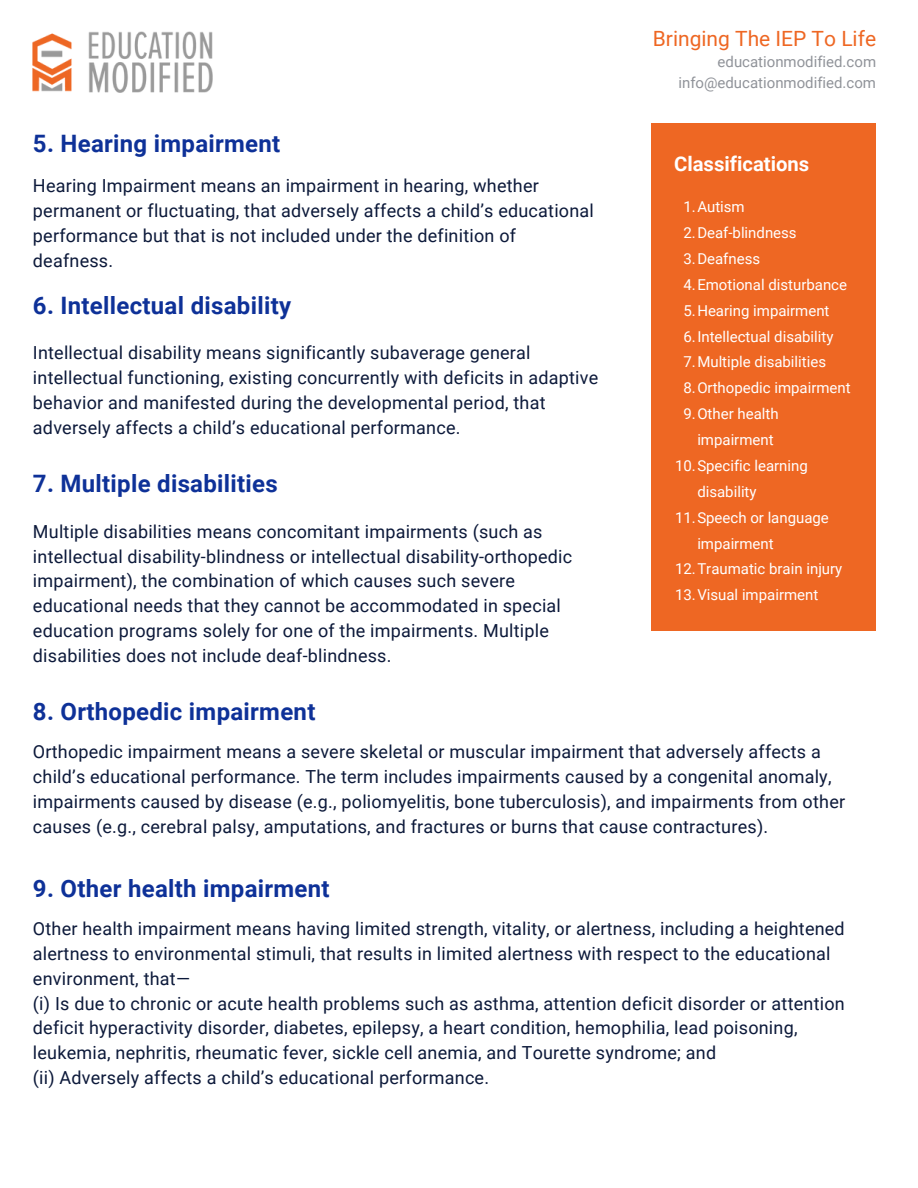
<style>
.page{position:relative;width:918px;height:1188px;background:#fff}
.page>*{position:absolute;margin:0;border:0;box-sizing:border-box;transform-origin:0 0}
.t1{font:700 24px "Roboto";letter-spacing:.01em;color:#0e3198}
.t2{font:21px "Roboto";color:#ee6723}
.t3{font:700 20.25px "Roboto";color:#fff}
.t4{font:18px/24.8px "Roboto";letter-spacing:.015em;color:#0c193a}
.t5{font:15px "Roboto";color:#fff}
.t6{font:15px/20.2px "Roboto";color:#909399;text-align:right}
</style>
<div class="page">
<img style="left:33px;top:32px;width:180px;height:60px">
<div style="left:651px;top:124px;width:225px;height:507px;background:#ee6723"></div>
<h1 class="t1" style="left:33px;top:129px;width:249px">5. Hearing impairment</h1>
<p class="t4" style="left:33px;top:174px;width:563px">Hearing Impairment means an impairment in hearing, whether permanent or fluctuating, that adversely affects a child’s educational performance but that is not included under the definition of deafness.</p>
<h1 class="t1" style="left:33px;top:291px;width:260px">6. Intellectual disability</h1>
<p class="t4" style="left:33px;top:341px;width:567px">Intellectual disability means significantly subaverage general intellectual functioning, existing concurrently with deficits in adaptive behavior and manifested during the developmental period, that adversely affects a child’s educational performance.</p>
<h1 class="t1" style="left:33px;top:469px;width:246px">7. Multiple disabilities</h1>
<p class="t4" style="left:33px;top:519px;width:541px">Multiple disabilities means concomitant impairments (such as intellectual disability-blindness or intellectual disability-orthopedic impairment), the combination of which causes such severe educational needs that they cannot be accommodated in special education programs solely for one of the impairments. Multiple disabilities does not include deaf-blindness.</p>
<p class="t2" style="left:653px;top:27px;width:225px">Bringing The IEP To Life</p>
<p class="t6" style="left:678px;top:52px;width:199px">educationmodified.com info@educationmodified.com</p>
<p class="t3" style="left:674px;top:152px;width:137px">Classifications</p>
<p class="t5" style="left:684px;top:198px;width:63px">1.Autism</p>
<p class="t5" style="left:684px;top:224px;width:115px">2.Deaf-blindness</p>
<p class="t5" style="left:684px;top:250px;width:78px">3.Deafness</p>
<p class="t5" style="left:684px;top:276px;width:165px">4.Emotional disturbance</p>
<p class="t5" style="left:684px;top:302px;width:148px">5.Hearing impairment</p>
<p class="t5" style="left:684px;top:328px;width:152px">6.Intellectual disability</p>
<p class="t5" style="left:684px;top:354px;width:144px">7.Multiple disabilities</p>
<p class="t5" style="left:684px;top:379px;width:169px">8.Orthopedic impairment</p>
<p class="t5" style="left:684px;top:405px;width:97px">9.Other health</p>
<p class="t5" style="left:697px;top:431px;width:78px">impairment</p>
<p class="t5" style="left:675px;top:457px;width:134px">10.Specific learning</p>
<p class="t5" style="left:697px;top:483px;width:61px">disability</p>
<p class="t5" style="left:675px;top:509px;width:155px">11.Speech or language</p>
<p class="t5" style="left:697px;top:535px;width:78px">impairment</p>
<p class="t5" style="left:675px;top:561px;width:169px">12.Traumatic brain injury</p>
<p class="t5" style="left:675px;top:586px;width:145px">13.Visual impairment</p>
<h1 class="t1" style="left:33px;top:698px;width:284px">8. Orthopedic impairment</h1>
<p class="t4" style="left:33px;top:740px;width:814px">Orthopedic impairment means a severe skeletal or muscular impairment that adversely affects a child’s educational performance. The term includes impairments caused by a congenital anomaly, impairments caused by disease (e.g., poliomyelitis, bone tuberculosis), and impairments from other causes (e.g., cerebral palsy, amputations, and fractures or burns that cause contractures).</p>
<h1 class="t1" style="left:33px;top:875px;width:298px">9. Other health impairment</h1>
<p class="t4" style="left:33px;top:917px;width:813px">Other health impairment means having limited strength, vitality, or alertness, including a heightened alertness to environmental stimuli, that results in limited alertness with respect to the educational environment, that—<br>(i) Is due to chronic or acute health problems such as asthma, attention deficit disorder or attention deficit hyperactivity disorder, diabetes, epilepsy, a heart condition, hemophilia, lead poisoning, leukemia, nephritis, rheumatic fever, sickle cell anemia, and Tourette syndrome; and<br>(ii) Adversely affects a child’s educational performance.</p>
</div>
